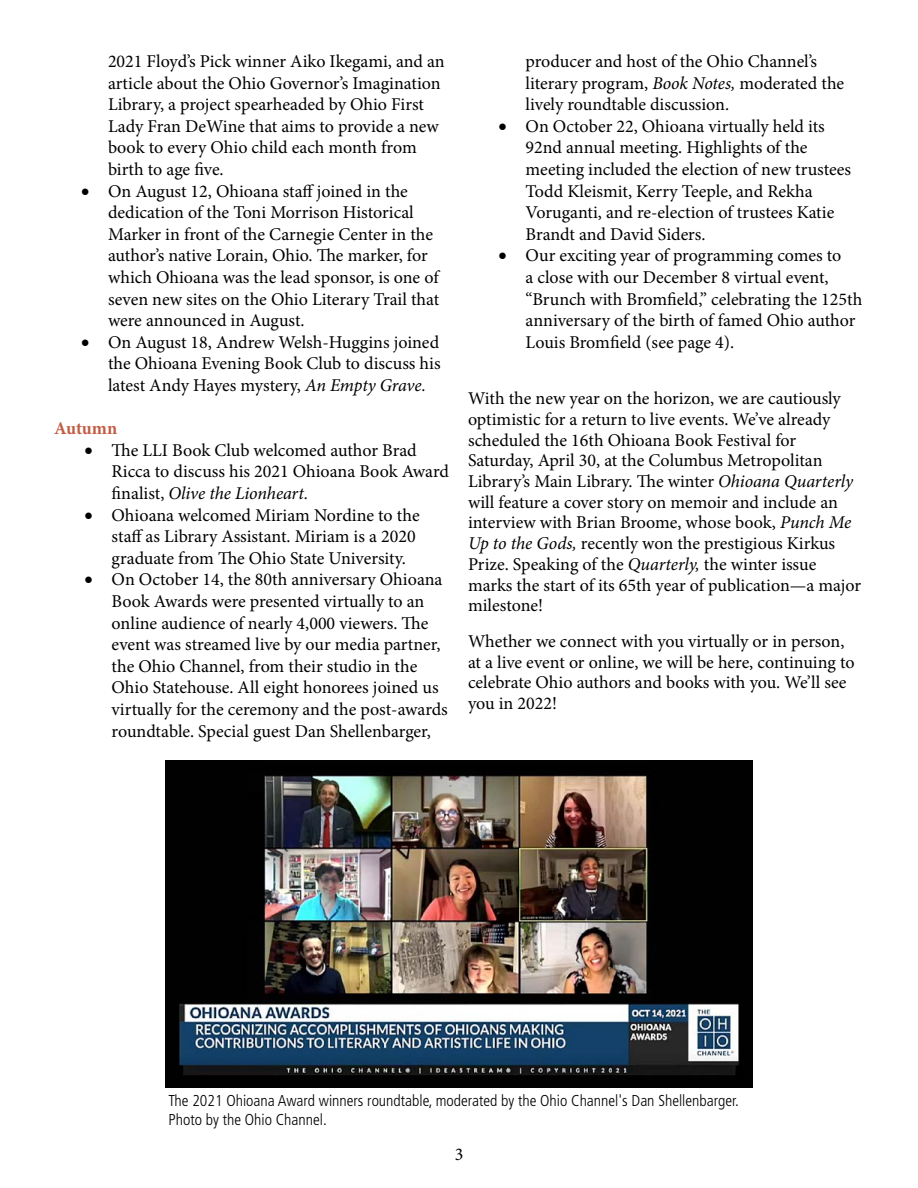
<style>
.page{position:relative;width:918px;height:1188px;background:#fff}
.page>*{position:absolute;margin:0;border:0;box-sizing:border-box;transform-origin:0 0}
.t1{font:18px/21.6px "Minion Pro";color:#000}
.t2{font:700 18px "Minion Pro";letter-spacing:-.005em;color:#c25d44}
.t3{font:300 condensed 15.75px/18.9px "Frutiger LT Std";color:#000}
.s1{font-style:italic}
</style>
<div class="page">
<img style="left:165px;top:760px;width:588px;height:327px">
<p class="t1" style="left:108px;top:51px;width:338px">2021 Floyd’s Pick winner Aiko Ikegami, and an article about the Ohio Governor’s Imagination Library, a project spearheaded by Ohio First Lady Fran DeWine that aims to provide a new book to every Ohio child each month from birth to age five.</p>
<p class="t1" style="left:108px;top:180px;width:333px;text-indent:-27px">• On August 12, Ohioana staff joined in the dedication of the Toni Morrison Historical Marker in front of the Carnegie Center in the author’s native Lorain, Ohio. The marker, for which Ohioana was the lead sponsor, is one of seven new sites on the Ohio Literary Trail that were announced in August.</p>
<p class="t1" style="left:108px;top:331px;width:334px;text-align:justify;text-indent:-27px">• On August 18, Andrew Welsh-Huggins joined the Ohioana Evening Book Club to discuss his latest Andy Hayes mystery, <span class="s1">An Empty Grave.</span></p>
<p class="t2" style="left:54px;top:416px;width:65px">Autumn</p>
<p class="t1" style="left:112px;top:439px;width:339px;text-indent:-27px">• The LLI Book Club welcomed author Brad<br>Ricca to discuss his 2021 Ohioana Book Award finalist, <span class="s1">Olive the Lionheart.</span></p>
<p class="t1" style="left:112px;top:504px;width:310px;text-indent:-27px">• Ohioana welcomed Miriam Nordine to the staff as Library Assistant. Miriam is a 2020 graduate from The Ohio State University.</p>
<p class="t1" style="left:112px;top:569px;width:338px;text-indent:-27px">• On October 14, the 80th anniversary Ohioana Book Awards were presented virtually to an online audience of nearly 4,000 viewers. The event was streamed live by our media partner, the Ohio Channel, from their studio in the Ohio Statehouse. All eight honorees joined us virtually for the ceremony and the post-awards roundtable. Special guest Dan Shellenbarger,</p>
<p class="t1" style="left:526px;top:51px;width:320px">producer and host of the Ohio Channel’s literary program, <span class="s1">Book Notes,</span> moderated the lively roundtable discussion.</p>
<p class="t1" style="left:526px;top:115px;width:327px;text-indent:-27px">• On October 22, Ohioana virtually held its 92nd annual meeting. Highlights of the meeting included the election of new trustees Todd Kleismit, Kerry Teeple, and Rekha Voruganti, and re-election of trustees Katie Brandt and David Siders.</p>
<p class="t1" style="left:526px;top:245px;width:338px;text-indent:-27px">• Our exciting year of programming comes to<br>a close with our December 8 virtual event, “Brunch with Bromfield,” celebrating the 125th anniversary of the birth of famed Ohio author Louis Bromfield (see page 4).</p>
<p class="t1" style="left:468px;top:388px;width:395px;line-height:20.7px">With the new year on the horizon, we are cautiously optimistic for a return to live events. We’ve already scheduled the 16th Ohioana Book Festival for Saturday, April 30, at the Columbus Metropolitan Library’s Main Library. The winter <span class="s1">Ohioana Quarterly </span>will feature a cover story on memoir and include an interview with Brian Broome, whose book, <span class="s1">Punch Me Up to the Gods,</span> recently won the prestigious Kirkus Prize. Speaking of the <span class="s1">Quarterly,</span> the winter issue marks the start of its 65th year of publication—a major milestone!</p>
<p class="t1" style="left:468px;top:631px;width:388px;line-height:20.7px">Whether we connect with you virtually or in person, at a live event or online, we will be here, continuing to celebrate Ohio authors and books with you. We’ll see you in 2022!</p>
<p class="t3" style="left:168px;top:1091px;width:572px">The 2021 Ohioana Award winners roundtable, moderated by the Ohio Channel's Dan Shellenbarger.<br>Photo by the Ohio Channel.</p>
<p class="t1" style="left:455px;top:1143px;width:10px">3</p>
</div>
